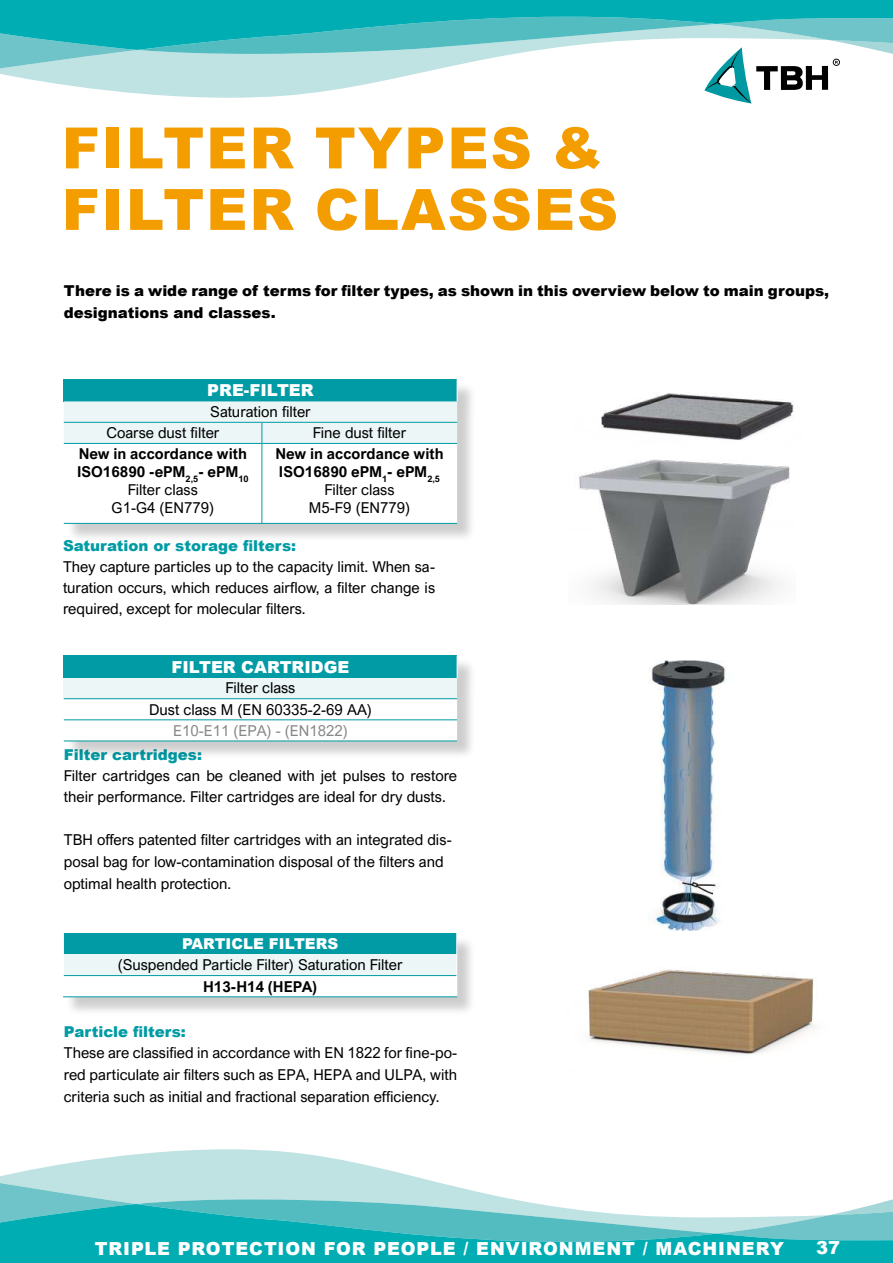
<style>
.page{position:relative;width:893px;height:1263px;background:#fff}
.page>*{position:absolute;margin:0;border:0;box-sizing:border-box;transform-origin:0 0}
.t1{font:900 57px/61.5px "Arial";letter-spacing:.035em;color:#f49d00}
.t2{font:900 18px "Arial";letter-spacing:.05em;color:#fff}
.t3{font:900 16.5px "Arial";color:#fff}
.t4{font:15px/21.8px "Arial Nova";color:#000}
.t5{font:700 15px/18px "Arial Nova";color:#000;text-align:center}
.t6{font:900 15px/21.8px "Arial";color:#000}
.t7{font:900 15px "Arial";color:#009ba4}
.t8{font:15px "Arial Nova";color:#87888a}
.t9{font:900 15px "Arial";color:#fff}
.s1{font-weight:400}
</style>
<div class="page">
<img style="left:579px;top:459px;width:211px;height:146px">
<img style="left:601px;top:393px;width:193px;height:47px">
<img style="left:648px;top:661px;width:79px;height:270px">
<img style="left:588px;top:969px;width:228px;height:86px">
<svg style="left:0;top:0;width:893px;height:103px"></svg>
<svg style="left:0;top:1149px;width:440px;height:34px;fill:#bfe2e3"></svg>
<svg style="left:0;top:1183px;width:893px;height:21px"></svg>
<svg style="left:136px;top:1199px;width:580px;height:5px"></svg>
<svg style="left:0;top:1204px;width:893px;height:59px;background:#39bbc0"></svg>
<div style="left:66px;top:658px;width:411px;height:102px;background:#000;opacity:.2"></div>
<div style="left:64px;top:656px;width:393px;height:22px;background:#009ba4"></div>
<div style="left:64px;top:678px;width:393px;height:21px;background:#ecf6f6"></div>
<svg style="left:64px;top:699px;width:393px;height:42px"></svg>
<svg style="left:457px;top:658px;width:1px;height:20px"></svg>
<hr style="left:64px;top:698px;width:393px;height:1px;background:#009ba4">
<hr style="left:64px;top:719px;width:393px;height:1px;background:#009ba4">
<hr style="left:64px;top:741px;width:393px;height:1px;background:#009ba4">
<div style="left:66px;top:382px;width:411px;height:160px;background:#000;opacity:.2"></div>
<svg style="left:64px;top:379px;width:394px;height:144px"></svg>
<hr style="left:64px;top:443px;width:198px;height:1px;background:#009ba4">
<hr style="left:262px;top:443px;width:195px;height:1px;background:#009ba4">
<hr style="left:262px;top:444px;width:1px;height:79px;background:#009ba4">
<hr style="left:64px;top:523px;width:198px;height:1px;background:#009ba4">
<hr style="left:262px;top:523px;width:195px;height:1px;background:#009ba4">
<div style="left:66px;top:935px;width:410px;height:81px;background:#000;opacity:.2"></div>
<div style="left:63px;top:933px;width:394px;height:21px;background:#009ba4"></div>
<div style="left:63px;top:954px;width:394px;height:21px;background:#ecf6f6"></div>
<div style="left:63px;top:975px;width:394px;height:22px;background:#fff"></div>
<svg style="left:63px;top:933px;width:1px;height:43px"></svg>
<svg style="left:456px;top:933px;width:1px;height:43px"></svg>
<hr style="left:64px;top:975px;width:392px;height:1px;background:#009ba4">
<hr style="left:63px;top:996px;width:394px;height:1px;background:#009ba4">
<h1 class="t1" style="left:62px;top:115px;width:558px">FILTER TYPES &amp;<br>FILTER CLASSES</h1>
<p class="t6" style="left:64px;top:279px;width:767px">There is a wide range of terms for filter types, as shown in this overview below to main groups, designations and classes.</p>
<p class="t3" style="left:207px;top:378px;width:108px">PRE-FILTER</p>
<p class="t4" style="left:106px;top:401px;width:206px;line-height:21.3px;text-indent:104px">Saturation filter<br>Coarse dust filter</p>
<p class="t4" style="left:313px;top:422px;width:95px">Fine dust filter</p>
<p class="t5" style="left:77px;top:445px;width:173px">New in accordance with<br>ISO16890 -ePM<sub>2,5</sub>- ePM<sub>10<br></sub><span class="s1">Filter class<br>G1-G4 (EN779)</span></p>
<p class="t5" style="left:275px;top:445px;width:170px">New in accordance with<br>ISO16890 ePM<sub>1</sub>- ePM<sub>2,5<br></sub><span class="s1">Filter class<br>M5-F9 (EN779)</span></p>
<p class="t7" style="left:63px;top:534px;width:235px">Saturation or storage filters:</p>
<p class="t4" style="left:63px;top:556px;width:374px;line-height:21px;text-align:justify">They capture particles up to the capacity limit. When sa&shy;turation occurs, which reduces airflow, a filter change is required, except for molecular filters.</p>
<p class="t3" style="left:172px;top:655px;width:179px">FILTER CARTRIDGE</p>
<p class="t4" style="left:149px;top:677px;width:224px;line-height:21.3px;text-align:center">Filter class<br>Dust class M (EN 60335-2-69 AA)</p>
<p class="t8" style="left:173px;top:722px;width:176px">E10-E11 (EPA) - (EN1822)</p>
<p class="t7" style="left:64px;top:744px;width:140px">Filter cartridges:</p>
<p class="t4" style="left:64px;top:765px;width:395px;line-height:21px">Filter cartridges can be cleaned with jet pulses to restore their performance. Filter cartridges are ideal for dry dusts.</p>
<p class="t4" style="left:64px;top:829px;width:390px">TBH offers patented filter cartridges with an integrated dis&shy;posal bag for low-contamination disposal of the filters and optimal health protection.</p>
<p class="t9" style="left:182px;top:933px;width:158px">PARTICLE FILTERS</p>
<p class="t4" style="left:118px;top:954px;width:286px">(Suspended Particle Filter) Saturation Filter</p>
<p class="t5" style="left:203px;top:977px;width:116px">H13-H14 (HEPA)</p>
<p class="t7" style="left:64px;top:1020px;width:124px">Particle filters:</p>
<p class="t4" style="left:64px;top:1042px;width:395px;text-align:justify">These are classified in accordance with EN 1822 for fine-po&shy;red particulate air filters such as EPA, HEPA and ULPA, with criteria such as initial and fractional separation efficiency.</p>
<p class="t2" style="left:95px;top:1236px;width:691px">TRIPLE PROTECTION FOR PEOPLE / ENVIRONMENT / MACHINERY</p>
<p class="t2" style="left:816px;top:1235px;width:26px">37</p>
</div>
